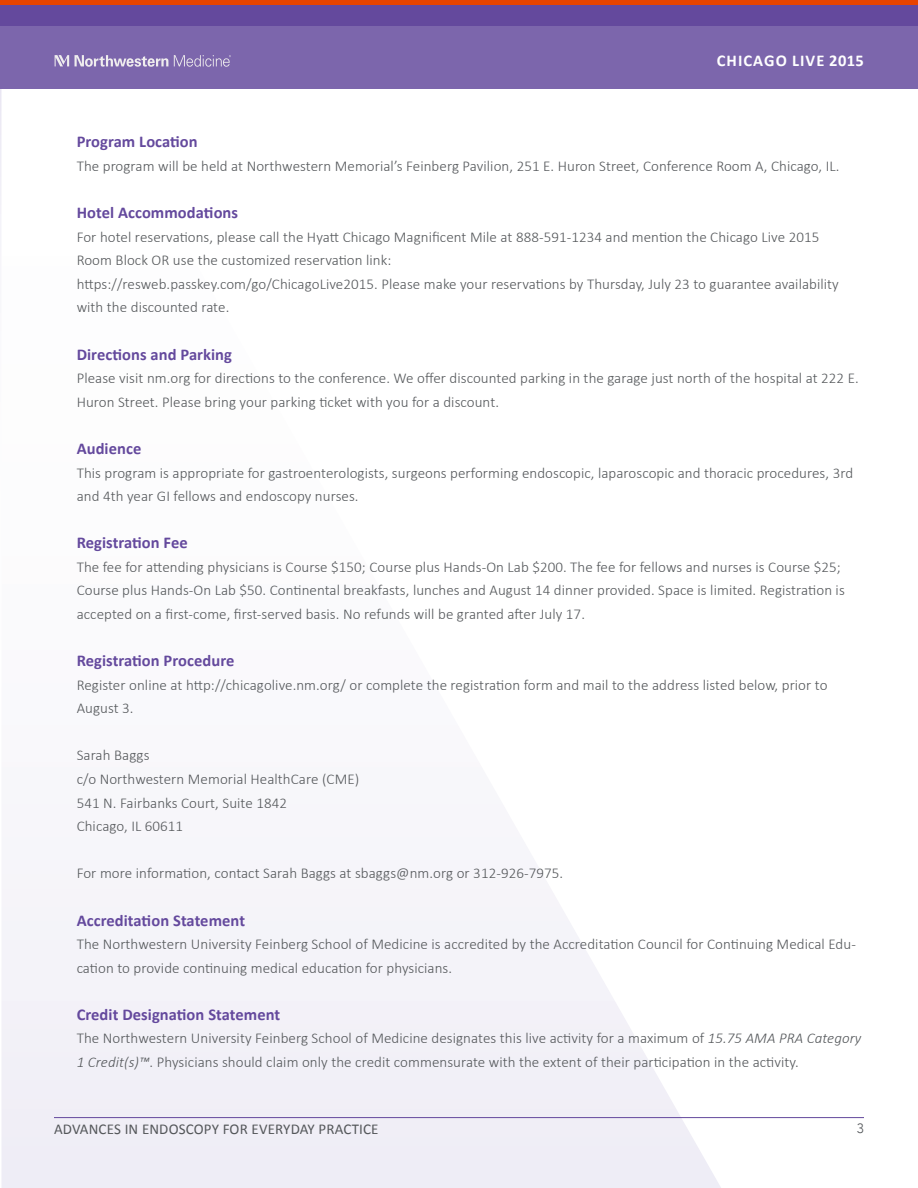
<style>
.page{position:relative;width:918px;height:1188px;background:#fff}
.page>*{position:absolute;margin:0;border:0;box-sizing:border-box;transform-origin:0 0}
.HEADLINE2{font:700 16.5px "Calibri";letter-spacing:.005em;color:#64499d}
.Page_title{font:700 16.5px "Calibri";letter-spacing:.065em;color:#fff}
.NMH_Text{font:300 15px/23.5px "Calibri";letter-spacing:.005em;color:#54575a}
.Doc_Bold_1{font:15px "Calibri";letter-spacing:.01em;color:#54575a}
.NMH_Text-2{font:300 13.5px "Avenir LT";color:#54575a}
.s1{font-style:italic}
</style>
<div class="page">
<svg style="left:0;top:89px;width:131px;height:1099px"></svg>
<svg style="left:131px;top:889px;width:733px;height:299px;fill:#f4f3f9"></svg>
<hr style="left:54px;top:1117px;width:810px;height:1px;background:#64499d">
<div style="left:0;top:0;width:918px;height:5px;background:#e74300"></div>
<div style="left:0;top:20px;width:918px;height:69px;background:#7c66ac"></div>
<div style="left:0;top:5px;width:918px;height:20px;background:#64499d"></div>
<svg style="left:75px;top:55px;width:93px;height:12px"></svg>
<svg style="left:174px;top:55px;width:57px;height:12px"></svg>
<svg style="left:55px;top:55px;width:14px;height:11px"></svg>
<p class="Page_title" style="left:717px;top:51px;width:149px">CHICAGO LIVE 2015</p>
<p class="HEADLINE2" style="left:77px;top:132px;width:123px">Program Location</p>
<p class="NMH_Text" style="left:77px;top:154px;width:764px">The program will be held at Northwestern Memorial’s Feinberg Pavilion, 251 E. Huron Street, Conference Room A, Chicago, IL.</p>
<p class="HEADLINE2" style="left:77px;top:202px;width:163px">Hotel Accommodations</p>
<p class="NMH_Text" style="left:77px;top:225px;width:744px">For hotel reservations, please call the Hyatt Chicago Magnificent Mile at 888-591-1234 and mention the Chicago Live 2015</p>
<p class="NMH_Text" style="left:77px;top:248px;width:316px">Room Block OR use the customized reservation link:</p>
<p class="NMH_Text" style="left:77px;top:272px;width:764px">https://resweb.passkey.com/go/ChicagoLive2015. Please make your reservations by Thursday, July 23 to guarantee availability with the discounted rate.</p>
<p class="HEADLINE2" style="left:77px;top:344px;width:157px">Directions and Parking</p>
<p class="NMH_Text" style="left:77px;top:366px;width:784px">Please visit nm.org for directions to the conference. We offer discounted parking in the garage just north of the hospital at 222 E.<br>Huron Street. Please bring your parking ticket with you for a discount.</p>
<p class="HEADLINE2" style="left:77px;top:438px;width:66px">Audience</p>
<p class="NMH_Text" style="left:77px;top:461px;width:778px">This program is appropriate for gastroenterologists, surgeons performing endoscopic, laparoscopic and thoracic procedures, 3rd and 4th year GI fellows and endoscopy nurses.</p>
<p class="HEADLINE2" style="left:77px;top:533px;width:113px">Registration Fee</p>
<p class="NMH_Text" style="left:77px;top:555px;width:770px">The fee for attending physicians is Course $150; Course plus Hands-On Lab $200. The fee for fellows and nurses is Course $25;<br>Course plus Hands-On Lab $50. Continental breakfasts, lunches and August 14 dinner provided. Space is limited. Registration is accepted on a first-come, first-served basis. No refunds will be granted after July 17.</p>
<p class="HEADLINE2" style="left:77px;top:650px;width:159px">Registration Procedure</p>
<p class="NMH_Text" style="left:77px;top:673px;width:752px">Register online at http://chicagolive.nm.org/ or complete the registration form and mail to the address listed below, prior to<br>August 3.</p>
<p class="NMH_Text" style="left:77px;top:744px;width:74px">Sarah Baggs</p>
<p class="NMH_Text" style="left:77px;top:767px;width:284px">c/o Northwestern Memorial HealthCare (CME)</p>
<p class="NMH_Text" style="left:77px;top:791px;width:212px">541 N. Fairbanks Court, Suite 1842</p>
<p class="NMH_Text" style="left:77px;top:814px;width:108px">Chicago, IL 60611</p>
<p class="NMH_Text" style="left:77px;top:861px;width:488px">For more information, contact Sarah Baggs at sbaggs@nm.org or 312-926-7975.</p>
<p class="HEADLINE2" style="left:77px;top:910px;width:170px">Accreditation Statement</p>
<p class="NMH_Text" style="left:77px;top:932px;width:781px">The Northwestern University Feinberg School of Medicine is accredited by the Accreditation Council for Continuing Medical Edu&shy;cation to provide continuing medical education for physicians.</p>
<p class="HEADLINE2" style="left:77px;top:1004px;width:205px">Credit Designation Statement</p>
<p class="NMH_Text" style="left:77px;top:1027px;width:786px">The Northwestern University Feinberg School of Medicine designates this live activity for a maximum of <span class="s1">15.75 AMA PRA Category<br>1 Credit(s)™</span>. Physicians should claim only the credit commensurate with the extent of their participation in the activity.</p>
<p class="Doc_Bold_1" style="left:54px;top:1120px;width:326px">ADVANCES IN ENDOSCOPY FOR EVERYDAY PRACTICE</p>
<p class="NMH_Text-2" style="left:857px;top:1120px;width:9px">3</p>
</div>
